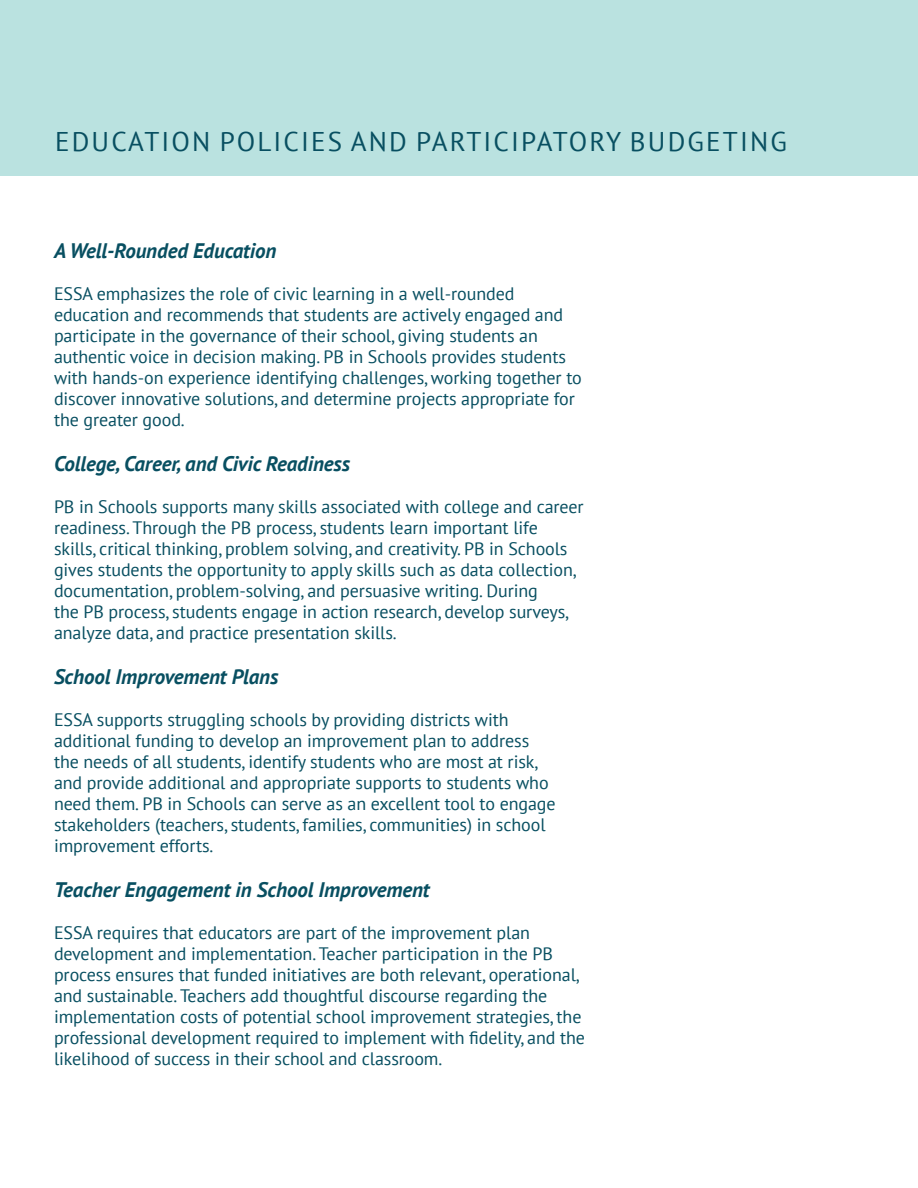
<style>
.page{position:relative;width:918px;height:1188px;background:#fff}
.page>*{position:absolute;margin:0;border:0;box-sizing:border-box;transform-origin:0 0}
.t1{font:27px "PT Sans";letter-spacing:.08em;color:#084f61}
.t2{font:italic 700 21px "PT Sans";letter-spacing:-.005em;color:#084f61}
.t3{font:18px/21px "PT Sans";letter-spacing:-.005em;color:#084f61}
</style>
<div class="page">
<div style="left:0;top:0;width:918px;height:176px;background:#bae2e0"></div>
<h1 class="t1" style="left:55px;top:124px;width:734px">EDUCATION POLICIES AND PARTICIPATORY BUDGETING</h1>
<p class="t2" style="left:54px;top:237px;width:224px">A Well-Rounded Education</p>
<p class="t3" style="left:54px;top:283px;width:529px">ESSA emphasizes the role of civic learning in a well-rounded education and recommends that students are actively engaged and participate in the governance of their school, giving students an authentic voice in decision making. PB in Schools provides students with hands-on experience identifying challenges, working together to discover innovative solutions, and determine projects appropriate for the greater good.</p>
<p class="t2" style="left:54px;top:450px;width:298px">College, Career, and Civic Readiness</p>
<p class="t3" style="left:54px;top:496px;width:531px">PB in Schools supports many skills associated with college and career readiness. Through the PB process, students learn important life skills, critical thinking, problem solving, and creativity. PB in Schools gives students the opportunity to apply skills such as data collection, documentation, problem-solving, and persuasive writing. During<br>the PB process, students engage in action research, develop surveys, analyze data, and practice presentation skills.</p>
<p class="t2" style="left:54px;top:663px;width:226px">School Improvement Plans</p>
<p class="t3" style="left:54px;top:709px;width:503px">ESSA supports struggling schools by providing districts with additional funding to develop an improvement plan to address the needs of all students, identify students who are most at risk, and provide additional and appropriate supports to students who need them. PB in Schools can serve as an excellent tool to engage stakeholders (teachers, students, families, communities) in school improvement efforts.</p>
<p class="t2" style="left:54px;top:876px;width:377px">Teacher Engagement in School Improvement</p>
<p class="t3" style="left:54px;top:922px;width:532px">ESSA requires that educators are part of the improvement plan development and implementation. Teacher participation in the PB process ensures that funded initiatives are both relevant, operational, and sustainable. Teachers add thoughtful discourse regarding the implementation costs of potential school improvement strategies, the professional development required to implement with fidelity, and the likelihood of success in their school and classroom.</p>
</div>
